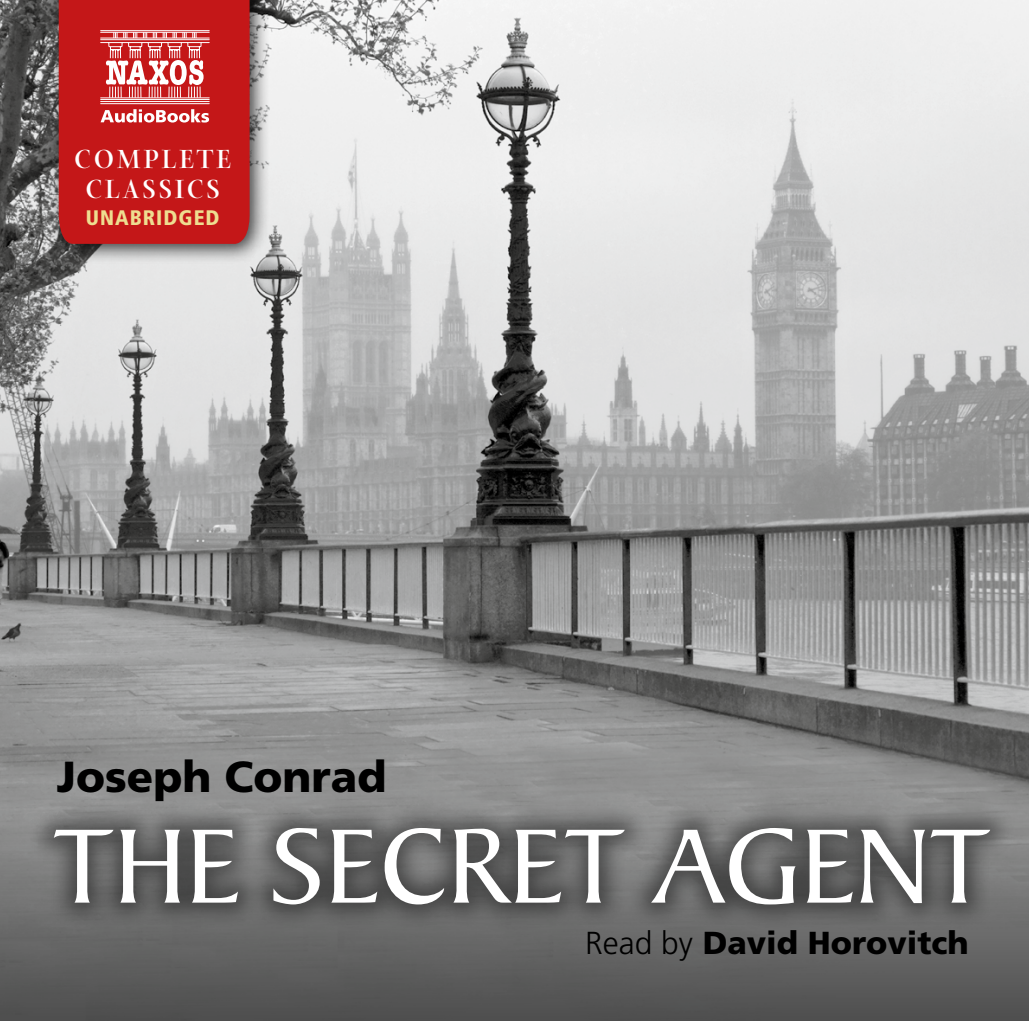
<style>
.page{position:relative;width:1029px;height:1021px;background:#fff}
.page>*{position:absolute;margin:0;border:0;box-sizing:border-box;transform-origin:0 0}
.t1{font:114px "Baker Signet";color:#fff}
.t2{font:900 43.5px "Frutiger";color:#000}
.t3{font:900 31.8px "Frutiger";color:#000}
.t4{font:700 28.5px/30px "Arepo";letter-spacing:.1em;color:#fff;text-align:center}
.t5{font:900 condensed 21px "Frutiger";letter-spacing:.05em;color:#eedd90}
.s1{font-weight:300}
</style>
<div class="page">
<img style="left:0;top:0;width:1029px;height:827px">
<div style="left:0;top:827px;width:1029px;height:193px;background:linear-gradient(to bottom,#8d8e8d,#4d4e4d)"></div>
<div style="left:28px;top:800px;width:988px;height:131px;background:#000;opacity:.43"></div>
<div style="left:46px;top:0;width:224px;height:265px;background:#000;opacity:.75"></div>
<div style="left:59px;top:0;width:191px;height:244px;background:#c41718"></div>
<hr style="left:101px;top:42px;width:108px;height:1px;background:#fff">
<hr style="left:101px;top:97px;width:108px;height:1px;background:#fff">
<hr style="left:101px;top:39px;width:108px;height:1px;background:#fff">
<hr style="left:101px;top:38px;width:108px;height:1px;background:#fff">
<hr style="left:101px;top:32px;width:108px;height:1px;background:#fff">
<hr style="left:101px;top:30px;width:108px;height:1px;background:#fff">
<hr style="left:101px;top:99px;width:108px;height:1px;background:#fff">
<hr style="left:101px;top:103px;width:108px;height:1px;background:#fff">
<hr style="left:101px;top:101px;width:108px;height:1px;background:#fff">
<svg style="left:106px;top:32px;width:98px;height:66px"></svg>
<svg style="left:101px;top:109px;width:108px;height:13px"></svg>
<p class="t4" style="left:74px;top:144px;width:159px">COMPLETE<br>CLASSICS</p>
<p class="t5" style="left:86px;top:205px;width:135px">UNABRIDGED</p>
<h2 class="t2" style="left:57px;top:750px;width:331px">Joseph Conrad</h2>
<h1 class="t1" style="left:53px;top:804px;width:940px">THE SECRET AGENT</h1>
<p class="t3" style="left:585px;top:923px;width:385px"><span class="s1">Read by</span> David Horovitch</p>
</div>
